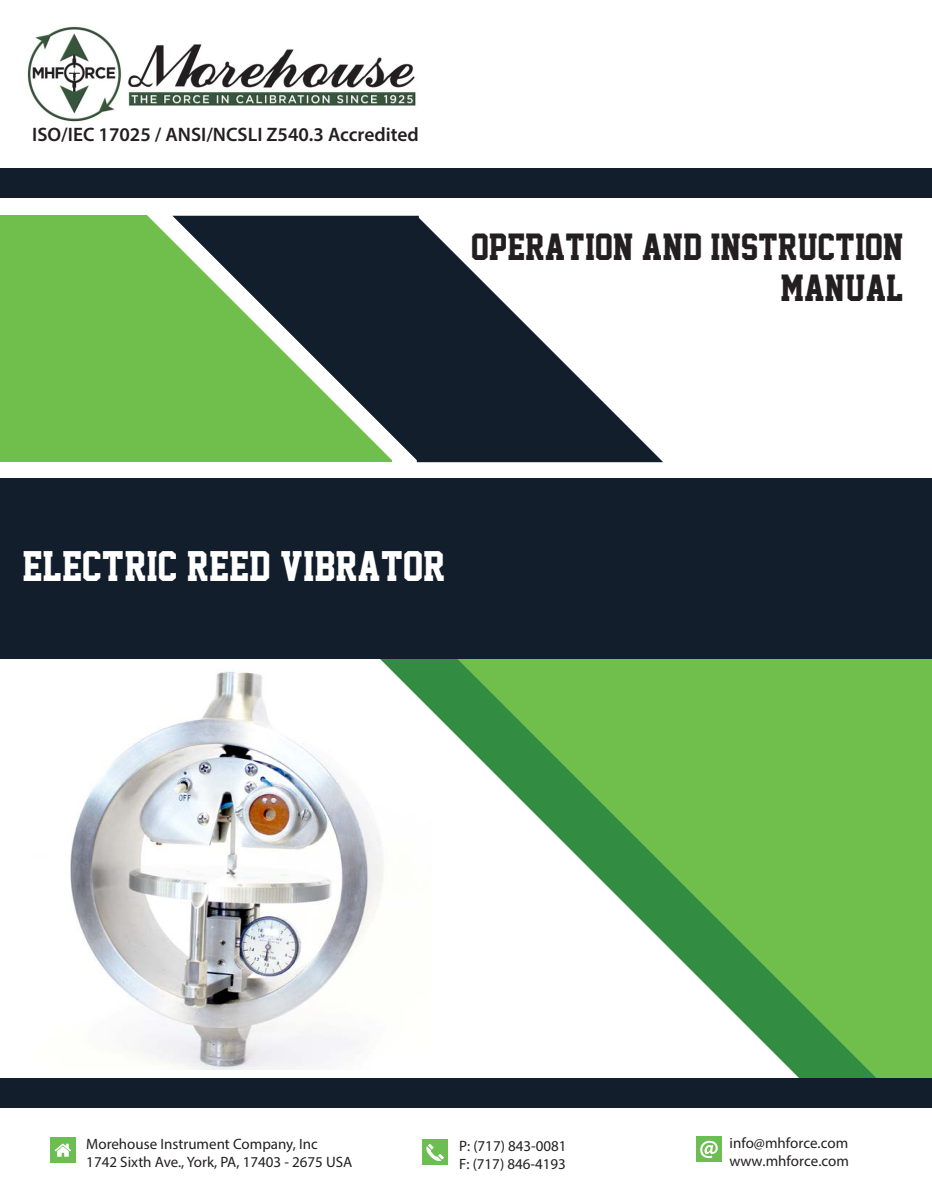
<style>
.page{position:relative;width:932px;height:1202px;background:#fff}
.page>*{position:absolute;margin:0;border:0;box-sizing:border-box;transform-origin:0 0}
.Body_copy{font:39px "Superstar M54";color:#fff}
.Body_copy-2{font:34.5px/41.4px "Superstar M54";color:#231f20;text-align:right}
.t1{font:600 19.5px "Myriad Pro";color:#231f20}
.Body_copy-3{font:15px "Myriad Pro";color:#231f20}
</style>
<div class="page">
<img style="left:70px;top:671px;width:174px;height:398px">
<svg style="left:244px;top:658px;width:78px;height:412px"></svg>
<div style="left:0;top:216px;width:560px;height:246px;background:#70bf4c"></div>
<svg style="left:143px;top:215px;width:251px;height:25px"></svg>
<svg style="left:172px;top:216px;width:245px;height:246px"></svg>
<svg style="left:417px;top:216px;width:246px;height:246px;fill:#121e2b"></svg>
<div style="left:0;top:169px;width:932px;height:29px;background:#121e2b"></div>
<img style="left:27px;top:26px;width:389px;height:96px">
<svg style="left:322px;top:658px;width:610px;height:420px"></svg>
<div style="left:0;top:478px;width:932px;height:180px;background:#121e2b"></div>
<div style="left:50px;top:1137px;width:26px;height:25px;background:#6cbe53"></div>
<svg style="left:55px;top:1143px;width:16px;height:13px"></svg>
<div style="left:422px;top:1139px;width:26px;height:26px;background:#6cbe53"></div>
<svg style="left:426px;top:1143px;width:18px;height:18px"></svg>
<div style="left:696px;top:1136px;width:25px;height:26px;background:#6cbe53"></div>
<svg style="left:700px;top:1140px;width:17px;height:18px"></svg>
<div style="left:0;top:1078px;width:932px;height:29px;background:#121e2b"></div>
<p class="t1" style="left:32px;top:122px;width:388px">ISO/IEC 17025 / ANSI/NCSLI Z540.3 Accredited</p>
<p class="Body_copy-2" style="left:471px;top:227px;width:434px">OPERATION AND INSTRUCTION<br>MANUAL</p>
<p class="Body_copy" style="left:22px;top:544px;width:424px">ELECTRIC REED VIBRATOR</p>
<p class="Body_copy-3" style="left:86px;top:1134px;width:233px">Morehouse Instrument Company, Inc</p>
<p class="Body_copy-3" style="left:86px;top:1152px;width:268px">1742 Sixth Ave., York, PA, 17403 - 2675 USA</p>
<p class="Body_copy-3" style="left:459px;top:1136px;width:109px">P: (717) 843-0081</p>
<p class="Body_copy-3" style="left:459px;top:1154px;width:108px">F: (717) 846-4193</p>
<p class="Body_copy-3" style="left:729px;top:1133px;width:120px">info@mhforce.com</p>
<p class="Body_copy-3" style="left:729px;top:1151px;width:121px">www.mhforce.com</p>
</div>
